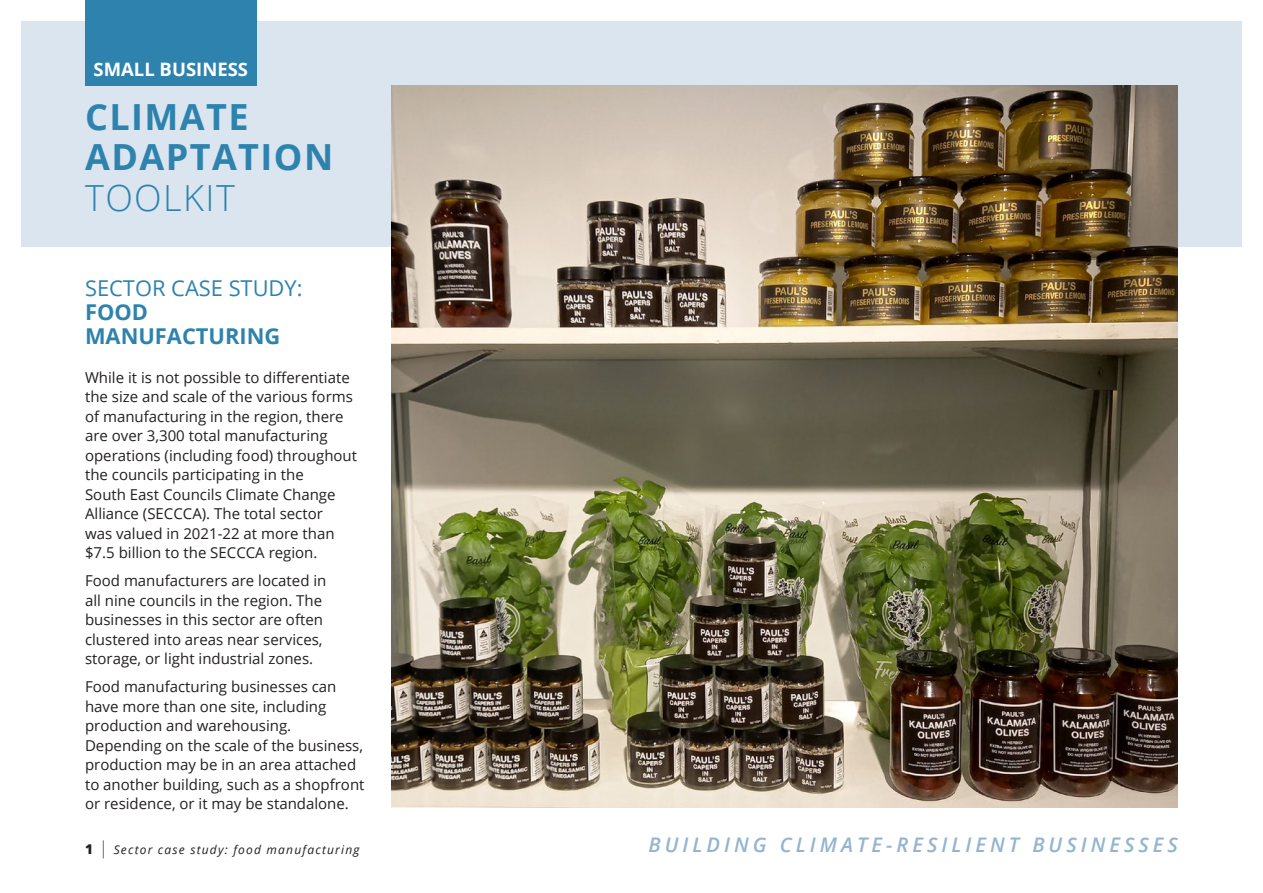
<style>
.page{position:relative;width:1263px;height:893px;background:#fff}
.page>*{position:absolute;margin:0;border:0;box-sizing:border-box;transform-origin:0 0}
.t1{font:700 36px/40.5px "Open Sans";letter-spacing:.04em;color:#2d83ae}
.t2{font:700 21.9px/24px "Open Sans";color:#2d83ae}
.t3{font:italic 600 20.1px "Open Sans";letter-spacing:.2em;color:#93b4d0}
.t4{font:700 18.45px "Open Sans";color:#fff}
.body{font:15px/19.5px "Open Sans";color:#231f20}
.t5{font:italic 12px "Open Sans";letter-spacing:.1em;color:#231f20}
.s1{font-weight:300}
.s2{font-weight:400}
.s3{font-weight:800;font-style:normal;font-size:13.5px}
.s4{font-weight:300;font-style:normal;font-size:17.85px}
</style>
<div class="page">
<div style="left:21px;top:21px;width:1221px;height:226px;background:#dae5ef"></div>
<div style="left:85px;top:0;width:172px;height:85px;background:#2d83ae"></div>
<img style="left:391px;top:85px;width:787px;height:723px">
<p class="t4" style="left:94px;top:57px;width:156px">SMALL BUSINESS</p>
<p class="t1" style="left:85px;top:96px;width:250px">CLIMATE<br>ADAPTATION<br><span class="s1">TOOLKIT</span></p>
<p class="t2" style="left:85px;top:276px;width:219px"><span class="s2">SECTOR CASE STUDY:<br></span>FOOD<br>MANUFACTURING</p>
<p class="body" style="left:85px;top:367px;width:274px">While it is not possible to differentiate the size and scale of the various forms of manufacturing in the region, there are over 3,300 total manufacturing operations (including food) throughout the councils participating in the<br>South East Councils Climate Change Alliance (SECCCA). The total sector<br>was valued in 2021-22 at more than $7.5 billion to the SECCCA region.</p>
<p class="body" style="left:85px;top:570px;width:243px">Food manufacturers are located in all nine councils in the region. The businesses in this sector are often clustered into areas near services, storage, or light industrial zones.</p>
<p class="body" style="left:85px;top:676px;width:281px">Food manufacturing businesses can have more than one site, including production and warehousing.<br>Depending on the scale of the business, production may be in an area attached to another building, such as a shopfront or residence, or it may be standalone.</p>
<p class="t5" style="left:85px;top:842px;width:276px"><span class="s3">1</span> <span class="s4">|</span> Sector case study: food manufacturing</p>
<h3 class="t3" style="left:648px;top:831px;width:531px">BUILDING CLIMATE-RESILIENT BUSINESSES</h3>
</div>
